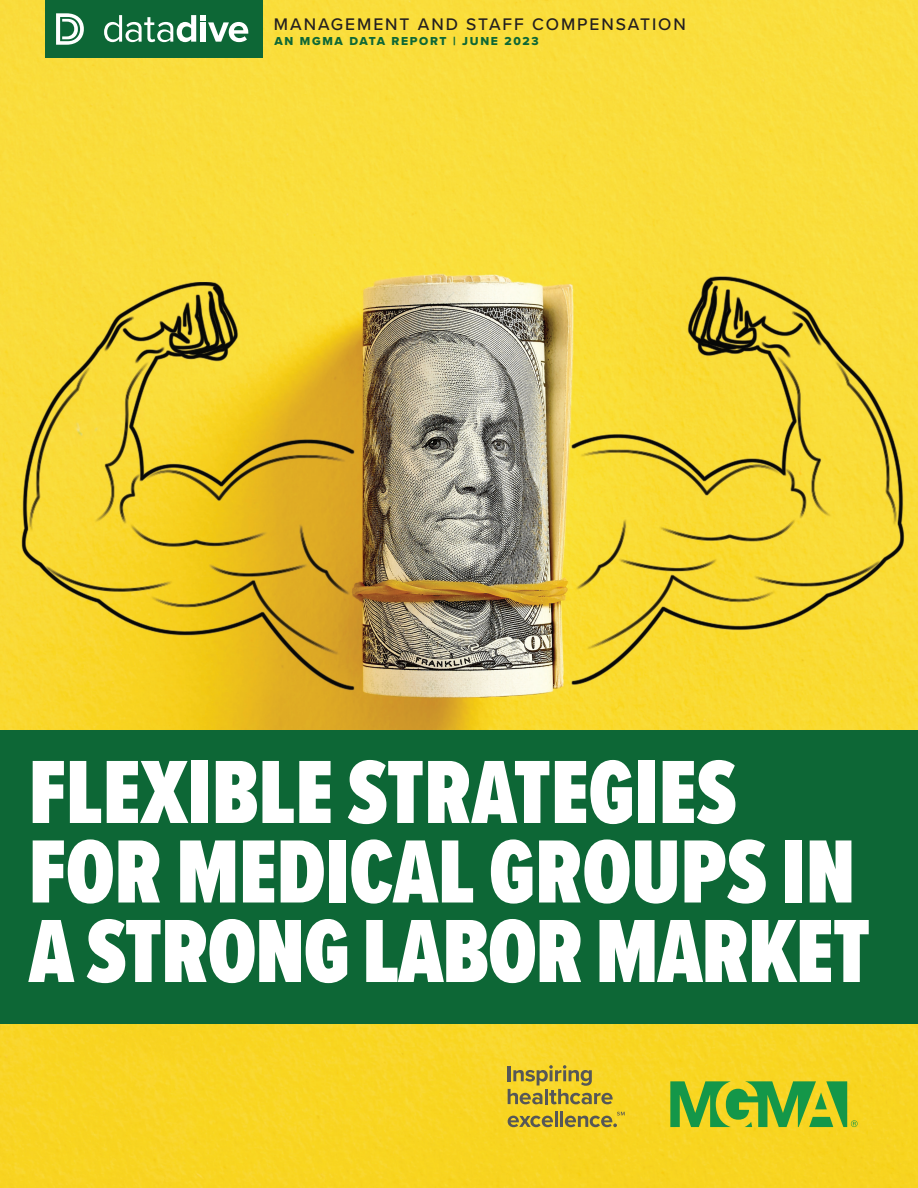
<style>
.page{position:relative;width:918px;height:1188px;background:#fff}
.page>*{position:absolute;margin:0;border:0;box-sizing:border-box;transform-origin:0 0}
.t1{font:900 93px/79.5px "Proxima Nova Ex Cn";color:#fff}
.t2{font:500 17.4px "Proxima Nova";letter-spacing:.11em;color:#231f20}
.t3{font:12px "Proxima Nova Extrabld";letter-spacing:.14em;color:#0d6736}
</style>
<div class="page">
<img style="left:0;top:0;width:918px;height:1188px">
<svg style="left:670px;top:1081px;width:188px;height:46px;background:#7cb337"></svg>
<svg style="left:508px;top:1065px;width:105px;height:39px;background:#c6ae36"></svg>
<svg style="left:508px;top:1116px;width:45px;height:11px"></svg>
<hr style="left:555px;top:1112px;width:3px;height:15px;background:#565757">
<hr style="left:560px;top:1112px;width:3px;height:15px;background:#565757">
<svg style="left:565px;top:1112px;width:60px;height:15px"></svg>
<div style="left:45px;top:0;width:218px;height:57px;background:#0d6736"></div>
<svg style="left:56px;top:13px;width:28px;height:32px"></svg>
<svg style="left:104px;top:15px;width:144px;height:27px"></svg>
<div style="left:0;top:731px;width:918px;height:293px;background:#0d6736"></div>
<p class="t2" style="left:274px;top:11px;width:413px">MANAGEMENT AND STAFF COMPENSATION</p>
<p class="t3" style="left:274px;top:32px;width:266px">AN MGMA DATA REPORT | JUNE 2023</p>
<p class="t1" style="left:29px;top:752px;width:843px">FLEXIBLE STRATEGIES<br>FOR MEDICAL GROUPS IN<br>A STRONG LABOR MARKET</p>
</div>
